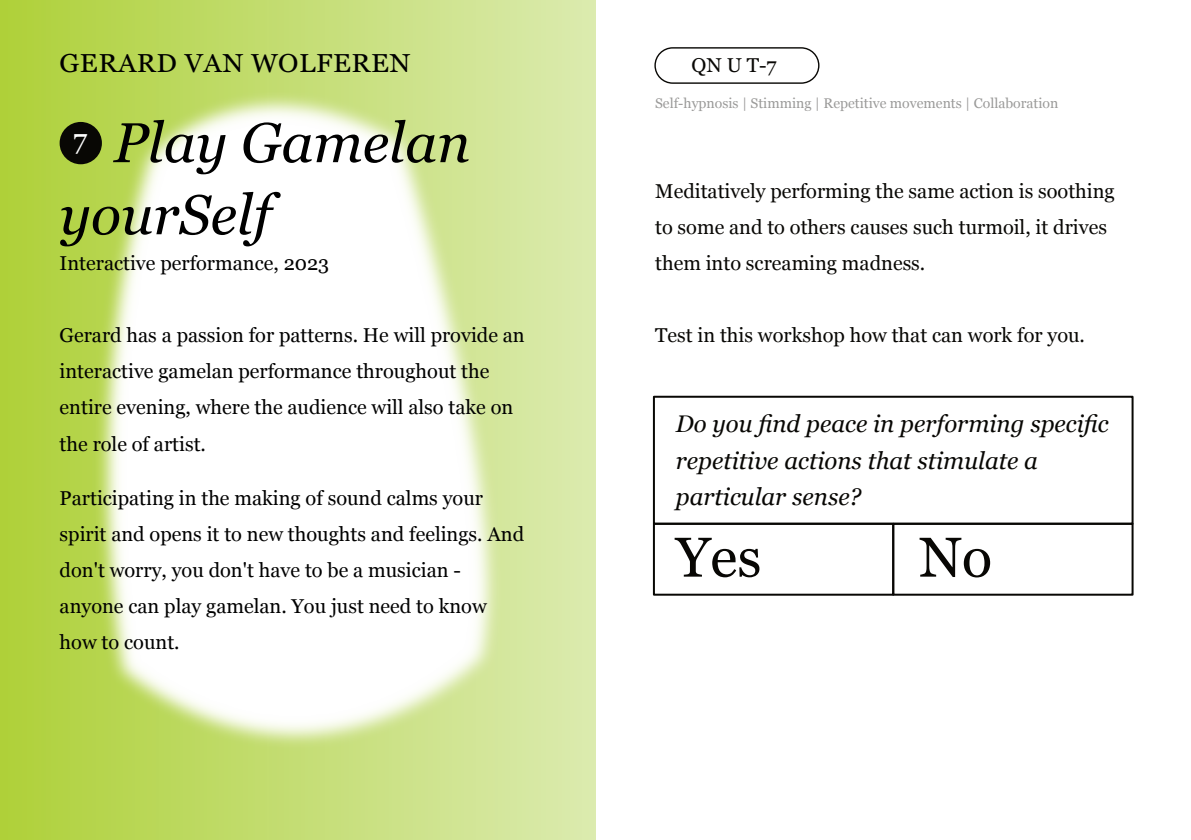
<style>
.page{position:relative;width:1191px;height:840px;background:#fff}
.page>*{position:absolute;margin:0;border:0;box-sizing:border-box;transform-origin:0 0}
.t1{font:italic 56px/72px "Georgia";color:#000}
.t2{font:56px "Georgia";color:#080704}
.t3{font:28px "Georgia";color:#fff}
.t4{font:26px "Georgia";letter-spacing:.02em;color:#000;scale:1.05 1}
.t5{font:italic 24px/36px "Georgia";color:#080704}
.t6{font:20px/36px "Georgia";color:#000}
.t7{font:20px/36px "Georgia";color:#080704}
.t8{font:14px "Georgia";color:rgb(8 7 4/.41)}
</style>
<div class="page">
<div style="left:0;top:0;width:595px;height:839px;background:linear-gradient(to right,#aed039,#dbebaf)"></div>
<img style="left:90px;top:87px;width:415px;height:665px">
<div style="left:654px;top:47px;width:165px;height:37px;background:#fff;border:1px solid #080704;border-radius:18px"></div>
<div style="left:60px;top:122px;width:42px;height:42px;background:#080704;border-radius:50%"></div>
<div style="left:653px;top:395px;width:480px;height:129px;border:2px solid #080704"></div>
<div style="left:653px;top:522px;width:241px;height:73px;border:2px solid #080704"></div>
<div style="left:892px;top:522px;width:241px;height:73px;border:2px solid #080704"></div>
<h3 class="t4" style="left:60px;top:52px;width:336px">GERARD VAN WOLFEREN</h3>
<h1 class="t1" style="left:60px;top:111px;width:412px;text-indent:54px">Play Gamelan yourSelf</h1>
<p class="t6" style="left:60px;top:247px;width:271px">Interactive performance, 2023</p>
<h2 class="t3" style="left:73px;top:128px;width:16px">7</h2>
<p class="t6" style="left:60px;top:319px;width:466px">Gerard has a passion for patterns. He will provide an interactive gamelan performance throughout the entire evening, where the audience will also take on the role of artist.</p>
<p class="t6" style="left:60px;top:481px;width:466px">Participating in the making of sound calms your spirit and opens it to new thoughts and feelings. And don't worry, you don't have to be a musician - anyone can play gamelan. You just need to know how to count.</p>
<p class="t7" style="left:691px;top:49px;width:86px">QN U T-7</p>
<p class="t8" style="left:655px;top:97px;width:405px">Self-hypnosis | Stimming | Repetitive movements | Collaboration</p>
<p class="t7" style="left:655px;top:175px;width:461px">Meditatively performing the same action is soothing to some and to others causes such turmoil, it drives them into screaming madness.</p>
<p class="t7" style="left:655px;top:319px;width:431px">Test in this workshop how that can work for you.</p>
<p class="t5" style="left:676px;top:408px;width:434px">Do you find peace in performing specific repetitive actions that stimulate a particular sense?</p>
<h1 class="t2" style="left:676px;top:534px;width:87px">Yes</h1>
<h1 class="t2" style="left:919px;top:534px;width:75px">No</h1>
</div>
